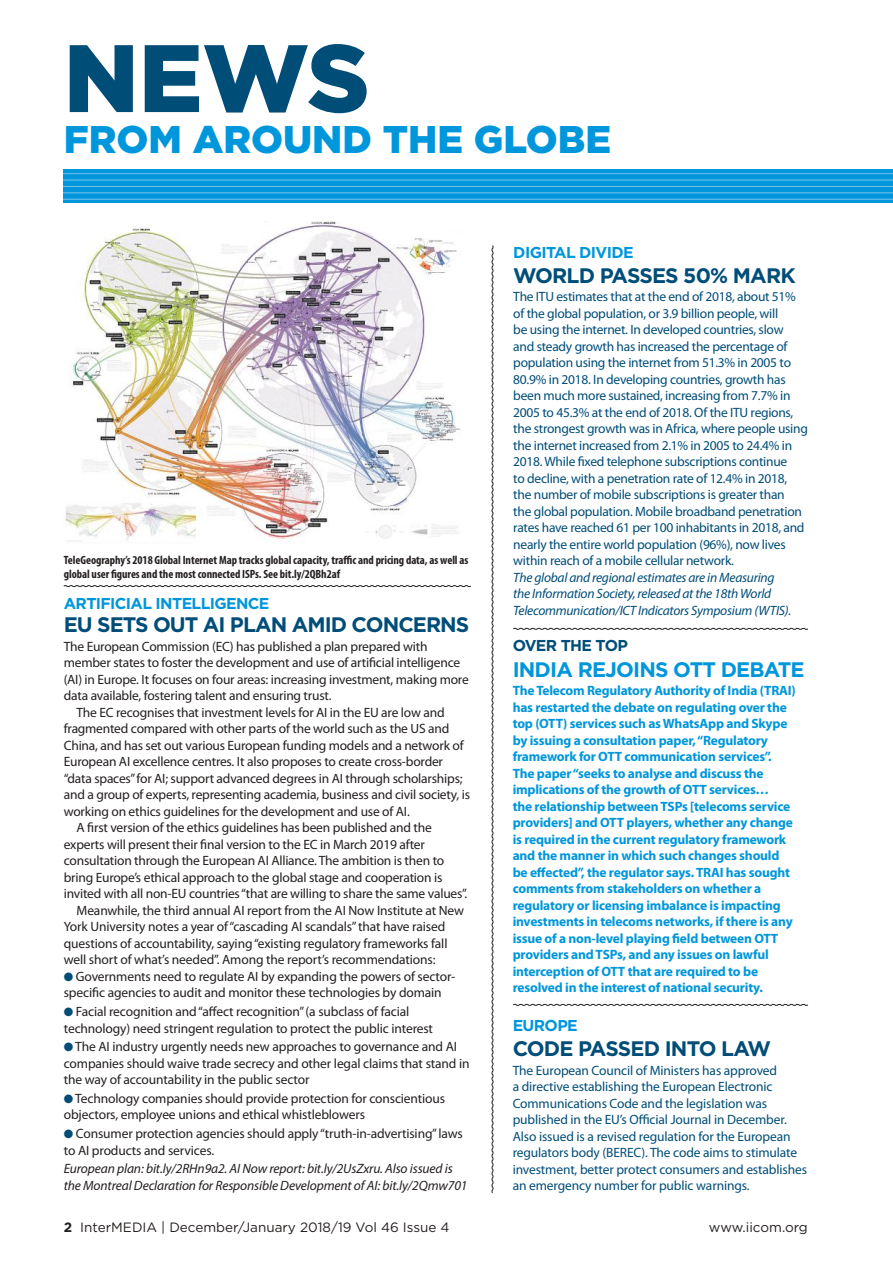
<style>
.page{position:relative;width:893px;height:1263px;background:#fff}
.page>*{position:absolute;margin:0;border:0;box-sizing:border-box;transform-origin:0 0}
.t1{font:900 95.55px "Gotham";color:#004d78}
.t2{font:900 38.55px "Gotham";color:#0096db}
.t3{font:700 21px "Gotham";letter-spacing:-.045em;color:#004d78}
.t4{font:700 21px "Gotham";letter-spacing:-.04em;color:#0096db}
.t5{font:700 15.75px "Gotham";letter-spacing:-.04em;color:#0096db}
.t6{font:700 15.75px "Gotham";letter-spacing:-.04em;color:#004d78}
.t7{font:13.5px/16.5px "Myriad Pro";letter-spacing:-.015em;color:#241f1f}
.t8{font:13.5px/16.5px "Myriad Pro";letter-spacing:-.02em;color:#004d78}
.t9{font:700 13.5px/16.5px "Myriad Pro";letter-spacing:-.015em;color:#0096db}
.t10{font:italic 13.5px/16.5px "Myriad Pro";letter-spacing:-.02em;color:#004d78}
.t11{font:italic 13.5px/16.5px "Myriad Pro";letter-spacing:-.01em;color:#241f1f}
.t12{font:13.5px "Gotham";color:#241f1f}
.t13{font:700 condensed 12px/14.4px "Myriad Pro";letter-spacing:-.005em;color:#241f1f}
.s1{color:#004d78}
.s2{font-weight:700}
</style>
<div class="page">
<img style="left:64px;top:221px;width:397px;height:321px">
<svg style="left:64px;top:170px;width:829px;height:32px;background:#0798db"></svg>
<hr style="left:64px;top:173px;width:829px;height:1px;background:#7ac1eb">
<hr style="left:64px;top:180px;width:829px;height:1px;background:#7ac1eb">
<hr style="left:64px;top:186px;width:829px;height:1px;background:#7ac1eb">
<hr style="left:64px;top:193px;width:829px;height:1px;background:#7ac1eb">
<hr style="left:64px;top:199px;width:829px;height:1px;background:#7ac1eb">
<svg style="left:491px;top:245px;width:3px;height:948px"></svg>
<svg style="left:513px;top:627px;width:295px;height:3px"></svg>
<svg style="left:513px;top:1003px;width:295px;height:3px"></svg>
<svg style="left:63px;top:585px;width:408px;height:2px"></svg>
<div style="left:435px;top:210px;width:35px;height:20px;background:#fff"></div>
<div style="left:194px;top:210px;width:35px;height:21px;background:#fff"></div>
<h1 class="t1" style="left:64px;top:23px;width:307px">NEWS</h1>
<h2 class="t2" style="left:64px;top:117px;width:549px">FROM AROUND THE GLOBE</h2>
<p class="t13" style="left:64px;top:552px;width:406px">TeleGeography’s 2018 Global Internet Map tracks global capacity, traffic and pricing data, as well as global user figures and the most connected ISPs. See bit.ly/2QBh2af</p>
<p class="t5" style="left:64px;top:595px;width:207px">ARTIFICIAL INTELLIGENCE</p>
<h3 class="t3" style="left:64px;top:613px;width:407px">EU SETS OUT AI PLAN AMID CONCERNS</h3>
<p class="t7" style="left:64px;top:638px;width:365px">The European Commission (EC) has published a plan prepared with</p>
<p class="t7" style="left:64px;top:654px;width:398px">member states to foster the development and use of artificial intelligence</p>
<p class="t7" style="left:64px;top:671px;width:407px">(AI) in Europe. It focuses on four areas: increasing investment, making more</p>
<p class="t7" style="left:64px;top:687px;width:269px">data available, fostering talent and ensuring trust.</p>
<p class="t7" style="left:77px;top:704px;width:370px">The EC recognises that investment levels for AI in the EU are low and</p>
<p class="t7" style="left:64px;top:720px;width:387px">fragmented compared with other parts of the world such as the US and</p>
<p class="t7" style="left:64px;top:737px;width:401px">China, and has set out various European funding models and a network of</p>
<p class="t7" style="left:64px;top:753px;width:381px">European AI excellence centres. It also proposes to create cross-border</p>
<p class="t7" style="left:64px;top:770px;width:400px">“data spaces” for AI; support advanced degrees in AI through scholarships;</p>
<p class="t7" style="left:64px;top:786px;width:408px">and a group of experts, representing academia, business and civil society, is</p>
<p class="t7" style="left:64px;top:803px;width:347px">working on ethics guidelines for the development and use of AI.</p>
<p class="t7" style="left:77px;top:819px;width:357px">A first version of the ethics guidelines has been published and the</p>
<p class="t7" style="left:64px;top:836px;width:363px">experts will present their final version to the EC in March 2019 after</p>
<p class="t7" style="left:64px;top:852px;width:382px">consultation through the European AI Alliance. The ambition is then to</p>
<p class="t7" style="left:64px;top:869px;width:380px">bring Europe’s ethical approach to the global stage and cooperation is</p>
<p class="t7" style="left:64px;top:885px;width:405px">invited with all non-EU countries “that are willing to share the same values”.</p>
<p class="t7" style="left:77px;top:902px;width:389px">Meanwhile, the third annual AI report from the AI Now Institute at New</p>
<p class="t7" style="left:64px;top:918px;width:383px">York University notes a year of “cascading AI scandals” that have raised</p>
<p class="t7" style="left:64px;top:935px;width:385px">questions of accountability, saying “existing regulatory frameworks fall</p>
<p class="t7" style="left:64px;top:951px;width:373px">well short of what’s needed”. Among the report’s recommendations:</p>
<p class="t7" style="left:64px;top:968px;width:393px"><span class="s1">●</span> Governments need to regulate AI by expanding the powers of sector&shy;specific agencies to audit and monitor these technologies by domain</p>
<p class="t7" style="left:64px;top:1003px;width:371px"><span class="s1">●</span> Facial recognition and “affect recognition” (a subclass of facial technology) need stringent regulation to protect the public interest</p>
<p class="t7" style="left:64px;top:1038px;width:407px"><span class="s1">●</span> The AI industry urgently needs new approaches to governance and AI companies should waive trade secrecy and other legal claims that stand in the way of accountability in the public sector</p>
<p class="t7" style="left:64px;top:1090px;width:383px"><span class="s1">●</span> Technology companies should provide protection for conscientious objectors, employee unions and ethical whistleblowers</p>
<p class="t7" style="left:64px;top:1125px;width:400px"><span class="s1">●</span> Consumer protection agencies should apply “truth-in-advertising” laws to AI products and services.</p>
<p class="t11" style="left:64px;top:1160px;width:405px">European plan: bit.ly/2RHn9a2. AI Now report: bit.ly/2UsZxru. Also issued is the Montreal Declaration for Responsible Development of AI: bit.ly/2Qmw701</p>
<p class="t5" style="left:513px;top:243px;width:122px">DIGITAL DIVIDE</p>
<h3 class="t3" style="left:513px;top:263px;width:284px">WORLD PASSES 50% MARK</h3>
<p class="t8" style="left:513px;top:288px;width:296px">The ITU estimates that at the end of 2018, about 51% of the global population, or 3.9 billion people, will<br>be using the internet. In developed countries, slow and steady growth has increased the percentage of population using the internet from 51.3% in 2005 to 80.9% in 2018. In developing countries, growth has been much more sustained, increasing from 7.7% in 2005 to 45.3% at the end of 2018. Of the ITU regions, the strongest growth was in Africa, where people using the internet increased from 2.1% in 2005 to 24.4% in 2018. While fixed telephone subscriptions continue<br>to decline, with a penetration rate of 12.4% in 2018, the number of mobile subscriptions is greater than<br>the global population. Mobile broadband penetration rates have reached 61 per 100 inhabitants in 2018, and nearly the entire world population (96%), now lives within reach of a mobile cellular network.</p>
<p class="t10" style="left:513px;top:569px;width:279px">The global and regional estimates are in Measuring the Information Society, released at the 18th World<br>Telecommunication/ICT Indicators Symposium (WTIS).</p>
<p class="t6" style="left:513px;top:637px;width:117px">OVER THE TOP</p>
<h3 class="t4" style="left:513px;top:657px;width:293px">INDIA REJOINS OTT DEBATE</h3>
<p class="t9" style="left:513px;top:682px;width:285px">The Telecom Regulatory Authority of India (TRAI) has restarted the debate on regulating over the top (OTT) services such as WhatsApp and Skype by issuing a consultation paper, “Regulatory framework for OTT communication services”.<br>The paper “seeks to analyse and discuss the implications of the growth of OTT services…<br>the relationship between TSPs [telecoms service providers] and OTT players, whether any change is required in the current regulatory framework and the manner in which such changes should be effected”, the regulator says. TRAI has sought comments from stakeholders on whether a regulatory or licensing imbalance is impacting investments in telecoms networks, if there is any issue of a non-level playing field between OTT providers and TSPs, and any issues on lawful interception of OTT that are required to be resolved in the interest of national security.</p>
<p class="t5" style="left:513px;top:1016px;width:67px">EUROPE</p>
<h3 class="t3" style="left:513px;top:1036px;width:260px">CODE PASSED INTO LAW</h3>
<p class="t8" style="left:513px;top:1062px;width:296px">The European Council of Ministers has approved<br>a directive establishing the European Electronic Communications Code and the legislation was published in the EU’s Official Journal in December.<br>Also issued is a revised regulation for the European regulators body (BEREC). The code aims to stimulate investment, better protect consumers and establishes an emergency number for public warnings.</p>
<p class="t12" style="left:64px;top:1219px;width:387px"><span class="s2">2</span> InterMEDIA | December/January 2018/19 Vol 46 Issue 4</p>
<p class="t12" style="left:709px;top:1219px;width:101px">www.iicom.org</p>
</div>
